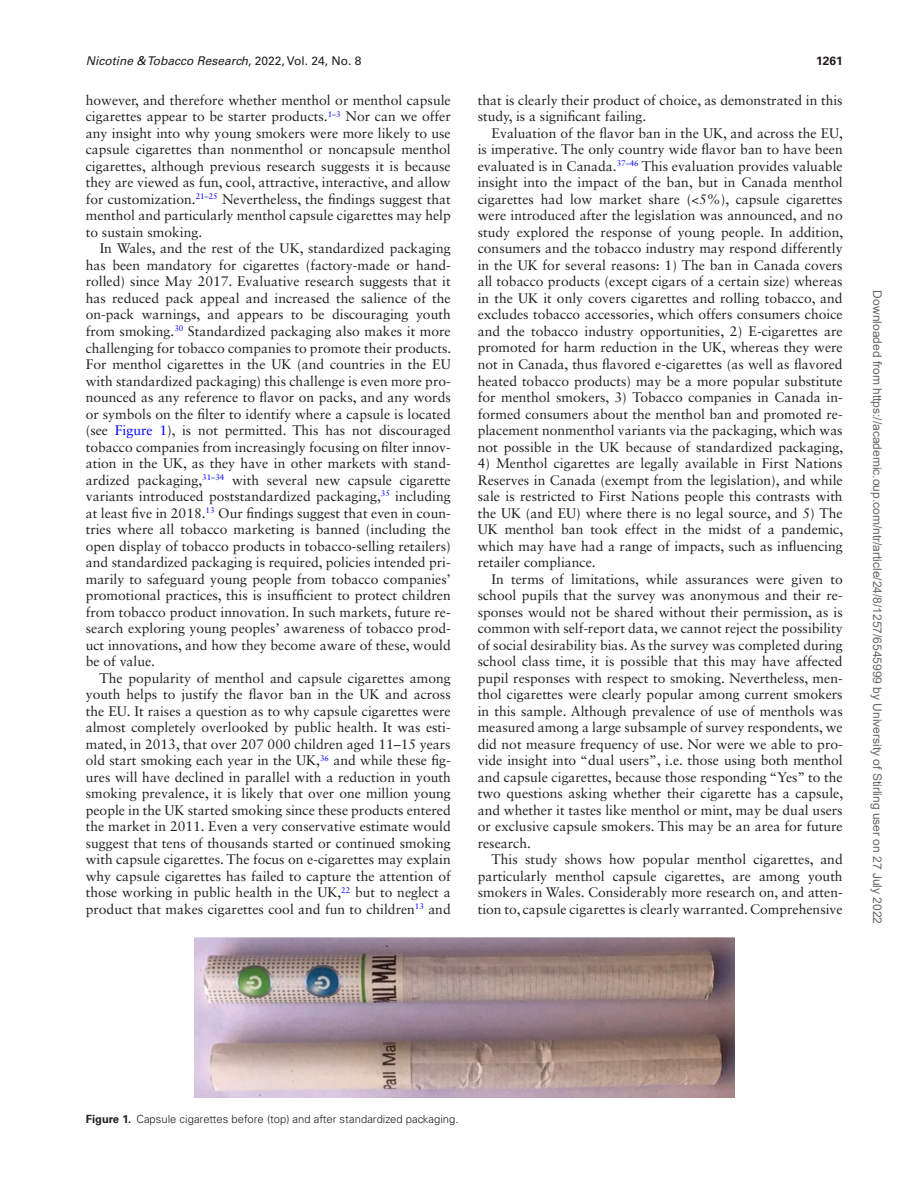
<style>
.page{position:relative;width:920px;height:1201px;background:#fff}
.page>*{position:absolute;margin:0;border:0;box-sizing:border-box;transform-origin:0 0}
.t1{font:13.8px/16.5px "Sabon LT Std";color:#231f20;text-align:justify}
.t2{font:12px "Arial";color:#666}
.t3{font:italic 12px "Univers LT Std";color:#231f20}
.t4{font:700 12px "Univers LT Std";color:#231f20}
.t5{font:300 11.25px "Univers LT Std";color:#231f20}
.s1{font-style:normal}
.s2{color:#00f}
.s3{font-weight:700}
</style>
<div class="page">
<img style="left:194px;top:938px;width:540px;height:159px">
<p class="t3" style="left:86px;top:53px;width:277px">Nicotine &amp; Tobacco Research<span class="s1">, 2022, Vol. 24, No. 8</span></p>
<p class="t4" style="left:816px;top:53px;width:28px">1261</p>
<p class="t1" style="left:86px;top:92px;width:366px">however, and therefore whether menthol or menthol capsule cigarettes appear to be starter products.<sup>1–3</sup> Nor can we offer any insight into why young smokers were more likely to use capsule cigarettes than nonmenthol or noncapsule menthol cigarettes, although previous research suggests it is because they are viewed as fun, cool, attractive, interactive, and allow for customization.<sup>21–25</sup> Nevertheless, the findings suggest that menthol and particularly menthol capsule cigarettes may help to sustain smoking.</p>
<p class="t1" style="left:86px;top:240px;width:367px;text-indent:14px">In Wales, and the rest of the UK, standardized packaging has been mandatory for cigarettes (factory-made or hand&shy;rolled) since May 2017. Evaluative research suggests that it has reduced pack appeal and increased the salience of the on-pack warnings, and appears to be discouraging youth from smoking.<sup>30</sup> Standardized packaging also makes it more challenging for tobacco companies to promote their products.<br>For menthol cigarettes in the UK (and countries in the EU with standardized packaging) this challenge is even more pro&shy;nounced as any reference to flavor on packs, and any words or symbols on the filter to identify where a capsule is located (see <span class="s2">Figure 1</span>), is not permitted. This has not discouraged tobacco companies from increasingly focusing on filter innov&shy;ation in the UK, as they have in other markets with stand&shy;ardized packaging,<sup>31–34</sup> with several new capsule cigarette variants introduced poststandardized packaging,<sup>35</sup> including at least five in 2018.<sup>13</sup> Our findings suggest that even in coun&shy;tries where all tobacco marketing is banned (including the open display of tobacco products in tobacco-selling retailers) and standardized packaging is required, policies intended pri&shy;marily to safeguard young people from tobacco companies’ promotional practices, this is insufficient to protect children from tobacco product innovation. In such markets, future re&shy;search exploring young peoples’ awareness of tobacco prod&shy;uct innovations, and how they become aware of these, would be of value.</p>
<p class="t1" style="left:86px;top:669px;width:366px;text-indent:14px">The popularity of menthol and capsule cigarettes among youth helps to justify the flavor ban in the UK and across the EU. It raises a question as to why capsule cigarettes were almost completely overlooked by public health. It was esti&shy;mated, in 2013, that over 207 000 children aged 11–15 years old start smoking each year in the UK,<sup>36</sup> and while these fig&shy;ures will have declined in parallel with a reduction in youth smoking prevalence, it is likely that over one million young people in the UK started smoking since these products entered the market in 2011. Even a very conservative estimate would suggest that tens of thousands started or continued smoking with capsule cigarettes. The focus on e-cigarettes may explain why capsule cigarettes has failed to capture the attention of those working in public health in the UK,<sup>22</sup> but to neglect a product that makes cigarettes cool and fun to children<sup>13</sup> and</p>
<p class="t1" style="left:478px;top:92px;width:366px">that is clearly their product of choice, as demonstrated in this study, is a significant failing.</p>
<p class="t1" style="left:478px;top:125px;width:367px;text-indent:14px">Evaluation of the flavor ban in the UK, and across the EU, is imperative. The only country wide flavor ban to have been evaluated is in Canada.<sup>37–46</sup> This evaluation provides valuable insight into the impact of the ban, but in Canada menthol cigarettes had low market share (&lt;5%), capsule cigarettes were introduced after the legislation was announced, and no study explored the response of young people. In addition, consumers and the tobacco industry may respond differently in the UK for several reasons: 1) The ban in Canada covers all tobacco products (except cigars of a certain size) whereas in the UK it only covers cigarettes and rolling tobacco, and excludes tobacco accessories, which offers consumers choice and the tobacco industry opportunities, 2) E-cigarettes are promoted for harm reduction in the UK, whereas they were not in Canada, thus flavored e-cigarettes (as well as flavored heated tobacco products) may be a more popular substitute for menthol smokers, 3) Tobacco companies in Canada in&shy;formed consumers about the menthol ban and promoted re&shy;placement nonmenthol variants via the packaging, which was not possible in the UK because of standardized packaging,</p>
<p class="t1" style="left:478px;top:455px;width:367px">4) Menthol cigarettes are legally available in First Nations Reserves in Canada (exempt from the legislation), and while sale is restricted to First Nations people this contrasts with the UK (and EU) where there is no legal source, and 5) The UK menthol ban took effect in the midst of a pandemic, which may have had a range of impacts, such as influencing retailer compliance.</p>
<p class="t1" style="left:478px;top:570px;width:367px;text-indent:14px">In terms of limitations, while assurances were given to school pupils that the survey was anonymous and their re&shy;sponses would not be shared without their permission, as is common with self-report data, we cannot reject the possibility of social desirability bias. As the survey was completed during school class time, it is possible that this may have affected pupil responses with respect to smoking. Nevertheless, men&shy;thol cigarettes were clearly popular among current smokers in this sample. Although prevalence of use of menthols was measured among a large subsample of survey respondents, we did not measure frequency of use. Nor were we able to pro&shy;vide insight into “dual users”, i.e. those using both menthol and capsule cigarettes, because those responding “Yes” to the two questions asking whether their cigarette has a capsule, and whether it tastes like menthol or mint, may be dual users or exclusive capsule smokers. This may be an area for future research.</p>
<p class="t1" style="left:478px;top:851px;width:366px;text-indent:14px">This study shows how popular menthol cigarettes, and particularly menthol capsule cigarettes, are among youth smokers in Wales. Considerably more research on, and atten&shy;tion to, capsule cigarettes is clearly warranted. Comprehensive</p>
<p class="t2" style="left:882px;top:290px;width:635px;rotate:90deg">Downloaded from https://academic.oup.com/ntr/article/24/8/1257/6545999 by University of Stirling user on 27 July 2022</p>
<p class="t5" style="left:86px;top:1111px;width:374px"><span class="s3">Figure 1.</span> Capsule cigarettes before (top) and after standardized packaging.</p>
</div>
